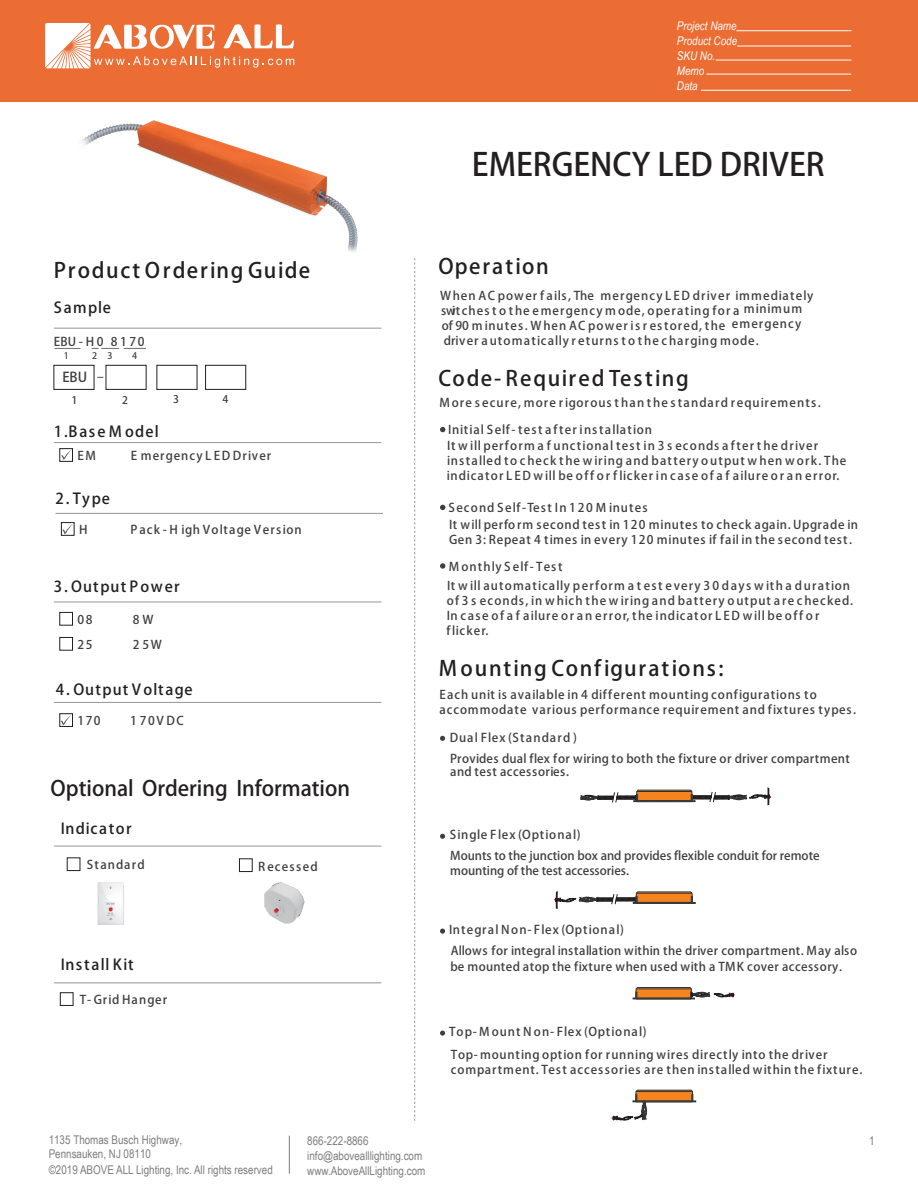
<style>
.page{position:relative;width:918px;height:1188px;background:#fff}
.page>*{position:absolute;margin:0;border:0;box-sizing:border-box;transform-origin:0 0}
.t1{font:31.5px "Biome W04 Light G Bpc EUC H";color:#231f20}
.t2{font:21px "Biome W04 Light G Bpc EUC H";letter-spacing:.07em;color:#231f20}
.t3{font:21px "Biome W04 Light G Bpc EUC H";color:#231f20}
.t4{font:21px "Biome W04 Light G Bpc EUC H";letter-spacing:.09em;color:#231f20}
.t5{font:15px "Biome W04 Light G Bpc EUC H";letter-spacing:.085em;color:#231f20}
.t6{font:13.5px "Biome W04 Light G Bpc EUC H";color:#3f3f40}
.t7{font:12px/15px "Biome W04 Light G Bpc EUC H";letter-spacing:.08em;color:#3f3f40}
.t8{font:12px/15px "Biome W04 Light G Bpc EUC H";letter-spacing:.1em;color:#3f3f40}
.t9{font:12px/15px "Arial Narrow";color:#7e7c80}
.t10{font:12px/21px "Biome W04 Light G Bpc EUC H";letter-spacing:.035em;color:#3f3f40}
.t11{font:12px/20.5px "Biome W04 Light G Bpc EUC H";letter-spacing:.04em;color:#3f3f40}
.t12{font:12px/21px "Biome W04 Light G Bpc EUC H";color:#3f3f40}
.t13{font:italic 12px/15px "Arial Narrow";color:#fff}
.t14{font:10.5px "Biome W04 Light G Bpc EUC H";color:#3f3f40}
.t15{font:9px "Biome W04 Light G Bpc EUC H";color:#3f3f40}
</style>
<div class="page">
<div style="left:0;top:0;width:918px;height:102px;background:#eb6d33"></div>
<svg style="left:45px;top:23px;width:249px;height:45px"></svg>
<hr style="left:736px;top:30px;width:116px;height:1px;background:#fff">
<hr style="left:737px;top:46px;width:114px;height:1px;background:#fff">
<hr style="left:716px;top:60px;width:135px;height:1px;background:#fff">
<hr style="left:706px;top:74px;width:145px;height:1px;background:#fff">
<hr style="left:701px;top:90px;width:150px;height:1px;background:#fff">
<hr style="left:289px;top:1136px;width:1px;height:38px;background:#8e9097">
<svg style="left:414px;top:258px;width:1px;height:863px"></svg>
<hr style="left:54px;top:328px;width:327px;height:1px;background:#939598">
<hr style="left:54px;top:442px;width:327px;height:1px;background:#939598">
<hr style="left:54px;top:602px;width:327px;height:1px;background:#939598">
<hr style="left:54px;top:702px;width:327px;height:1px;background:#939598">
<div style="left:59px;top:612px;width:14px;height:14px;border:1px solid #231f20"></div>
<div style="left:59px;top:637px;width:14px;height:14px;border:1px solid #231f20"></div>
<div style="left:59px;top:713px;width:14px;height:14px;border:1px solid #231f20"></div>
<div style="left:53px;top:365px;width:41px;height:25px;border:1px solid #231f20"></div>
<div style="left:106px;top:365px;width:41px;height:25px;border:1px solid #231f20"></div>
<div style="left:156px;top:365px;width:41px;height:25px;border:1px solid #231f20"></div>
<div style="left:205px;top:365px;width:41px;height:25px;border:1px solid #231f20"></div>
<svg style="left:55px;top:348px;width:26px;height:1px"></svg>
<svg style="left:92px;top:348px;width:54px;height:1px"></svg>
<div style="left:59px;top:448px;width:14px;height:14px;border:1px solid #231f20"></div>
<svg style="left:61px;top:449px;width:11px;height:11px"></svg>
<svg style="left:61px;top:715px;width:11px;height:10px"></svg>
<hr style="left:54px;top:846px;width:327px;height:1px;background:#939598">
<hr style="left:54px;top:983px;width:327px;height:1px;background:#939598">
<div style="left:60px;top:992px;width:14px;height:14px;border:1px solid #231f20"></div>
<svg style="left:440px;top:834px;width:5px;height:5px"></svg>
<svg style="left:440px;top:736px;width:5px;height:5px"></svg>
<svg style="left:440px;top:563px;width:5px;height:6px"></svg>
<svg style="left:440px;top:427px;width:5px;height:5px"></svg>
<svg style="left:440px;top:505px;width:5px;height:5px"></svg>
<svg style="left:440px;top:929px;width:5px;height:5px"></svg>
<svg style="left:440px;top:1031px;width:5px;height:5px"></svg>
<svg style="left:633px;top:987px;width:102px;height:12px"></svg>
<svg style="left:612px;top:1090px;width:84px;height:31px"></svg>
<svg style="left:554px;top:891px;width:142px;height:18px"></svg>
<svg style="left:581px;top:788px;width:190px;height:17px"></svg>
<div style="left:67px;top:857px;width:13px;height:14px;border:1px solid #231f20"></div>
<div style="left:239px;top:858px;width:14px;height:14px;border:1px solid #231f20"></div>
<img style="left:97px;top:882px;width:27px;height:43px">
<img style="left:264px;top:882px;width:41px;height:42px">
<hr style="left:56px;top:513px;width:327px;height:1px;background:#939598">
<div style="left:61px;top:522px;width:14px;height:14px;border:1px solid #231f20"></div>
<svg style="left:62px;top:524px;width:11px;height:10px"></svg>
<img style="left:81px;top:120px;width:277px;height:132px">
<p class="t13" style="left:677px;top:18px;width:62px">Project Name<br>Product Code<br>SKU No.<br>Memo<br>Data</p>
<h2 class="t2" style="left:54px;top:258px;width:258px">Product Ordering Guide</h2>
<p class="t5" style="left:54px;top:299px;width:59px">Sample</p>
<p class="t7" style="left:54px;top:334px;width:92px">EBU - H 0 8 170</p>
<p class="t15" style="left:64px;top:351px;width:7px">1</p>
<p class="t15" style="left:92px;top:350px;width:22px">2 3</p>
<p class="t15" style="left:132px;top:350px;width:7px">4</p>
<p class="t6" style="left:62px;top:369px;width:26px">EBU</p>
<p class="t14" style="left:71px;top:394px;width:7px">1</p>
<p class="t14" style="left:122px;top:393px;width:7px">2</p>
<p class="t14" style="left:173px;top:393px;width:7px">3</p>
<p class="t14" style="left:222px;top:393px;width:7px">4</p>
<p class="t5" style="left:54px;top:423px;width:106px">1.Base M odel</p>
<p class="t7" style="left:77px;top:448px;width:20px">EM</p>
<p class="t7" style="left:131px;top:448px;width:142px">E mergency LED Driver</p>
<p class="t5" style="left:56px;top:489px;width:56px">2. Type</p>
<p class="t7" style="left:79px;top:522px;width:10px">H</p>
<p class="t8" style="left:131px;top:522px;width:173px">Pack - H igh Voltage Version</p>
<p class="t5" style="left:54px;top:578px;width:127px">3. Output Power</p>
<p class="t7" style="left:77px;top:612px;width:16px">08</p>
<p class="t7" style="left:133px;top:612px;width:22px">8W</p>
<p class="t7" style="left:77px;top:637px;width:16px">25</p>
<p class="t7" style="left:133px;top:637px;width:31px">25W</p>
<p class="t5" style="left:56px;top:680px;width:138px">4. Output Voltage</p>
<p class="t7" style="left:77px;top:713px;width:25px">170</p>
<p class="t7" style="left:130px;top:713px;width:55px">1 70V DC</p>
<h2 class="t3" style="left:51px;top:776px;width:301px">Optional Ordering Information</h2>
<p class="t5" style="left:61px;top:819px;width:72px">Indicator</p>
<p class="t8" style="left:87px;top:858px;width:60px">Standard</p>
<p class="t8" style="left:258px;top:859px;width:61px">Recessed</p>
<p class="t5" style="left:61px;top:956px;width:74px">Install Kit</p>
<p class="t7" style="left:80px;top:992px;width:89px">T-Grid Hanger</p>
<h1 class="t1" style="left:472px;top:145px;width:354px">EMERGENCY LED DRIVER</h1>
<h2 class="t4" style="left:439px;top:254px;width:112px">Operation</h2>
<p class="t7" style="left:440px;top:288px;width:375px">When AC power fails, The mergency LED driver immediately switches to the emergency mode, operating for a minimum of 90 minutes. When AC power is restored, the emergency driver automatically returns to the charging mode.</p>
<h2 class="t2" style="left:439px;top:365px;width:252px">Code-Required Testing</h2>
<p class="t7" style="left:439px;top:396px;width:383px">More secure, more rigorous than the standard requirements.</p>
<p class="t8" style="left:448px;top:422px;width:206px">Initial Self-test after installation</p>
<p class="t8" style="left:447px;top:439px;width:401px">It will perform a f unctional test in 3 s econds after the driver installed to check the wiring and battery output when work. The indicator LED will be off or flicker in case of a f ailure or an error.</p>
<p class="t7" style="left:448px;top:500px;width:201px">Second Self-Test In 120 M inutes</p>
<p class="t7" style="left:449px;top:517px;width:410px">It will perform second test in 120 minutes to check again. Upgrade in<br>Gen 3: Repeat 4 times in every 120 minutes if fail in the second test.</p>
<p class="t7" style="left:449px;top:559px;width:115px">Monthly Self-Test</p>
<p class="t8" style="left:447px;top:578px;width:408px">It will automatically perform a t est every 30 days w ith a duration of 3 s econds, in which the wiring and battery output are checked.<br>In case of a f ailure or an error, the indicator LED will be off or flicker.</p>
<h2 class="t2" style="left:439px;top:656px;width:286px">Mounting Configurations:</h2>
<p class="t7" style="left:439px;top:688px;width:418px">Each unit is available in 4 different mounting configurations to accommodate various performance requirement and fixtures types.</p>
<p class="t10" style="left:450px;top:728px;width:402px">Dual Flex (Standard )<br>Provides dual flex for wiring to both the fixture or driver compartment</p>
<p class="t11" style="left:450px;top:761px;width:120px">and test accessories.</p>
<p class="t12" style="left:450px;top:825px;width:371px">Single Flex (Optional)<br>Mounts to the junction box and provides flexible conduit for remote</p>
<p class="t12" style="left:450px;top:861px;width:180px">mounting of the test accessories.</p>
<p class="t11" style="left:449px;top:920px;width:410px">Integral Non-Flex (Optional)<br>Allows for integral installation within the driver compartment. May also</p>
<p class="t10" style="left:451px;top:956px;width:393px">be mounted atop the fixture when used with a TMK cover accessory.</p>
<p class="t7" style="left:449px;top:1021px;width:380px;line-height:22.8px">Top-Mount Non-Flex (Optional)<br>Top-mounting option for running wires directly into the driver</p>
<p class="t7" style="left:451px;top:1063px;width:413px">compartment. Test accessories are then installed within the fixture.</p>
<p class="t9" style="left:49px;top:1132px;width:135px;line-height:14.4px">1135 Thomas Busch Highway,<br>Pennsauken, NJ 08110</p>
<p class="t9" style="left:49px;top:1161px;width:226px">©2019 ABOVE ALL Lighting, Inc. All rights reserved</p>
<p class="t9" style="left:307px;top:1133px;width:120px">866-222-8866 info@abovealllighting.com www.AboveAllLighting.com</p>
<p class="t9" style="left:869px;top:1133px;width:7px">1</p>
</div>
